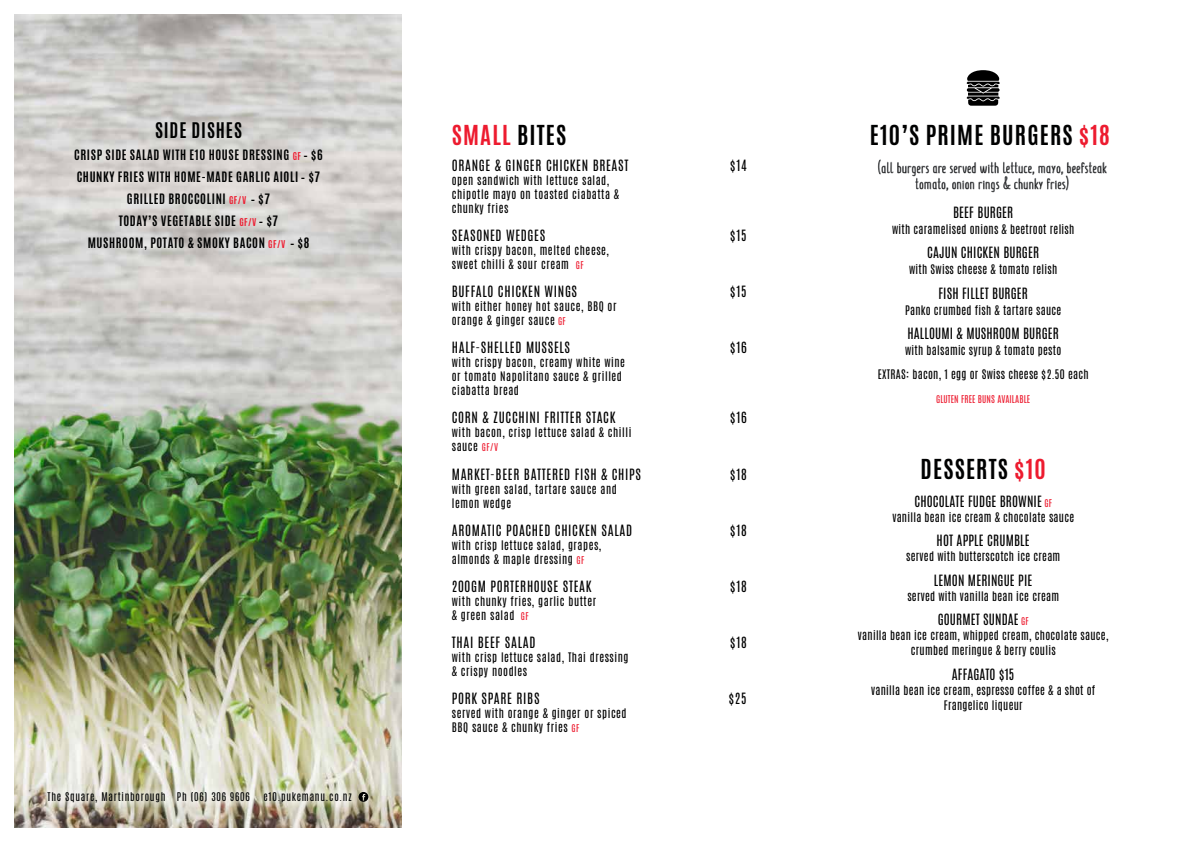
<style>
.page{position:relative;width:1191px;height:842px;background:#fff}
.page>*{position:absolute;margin:0;border:0;box-sizing:border-box;transform-origin:0 0}
.t1{font:700 23px "Antonio";letter-spacing:.05em;color:#000101}
.t2{font:700 23px "Antonio";letter-spacing:.05em;color:#ed1b2f}
.t3{font:700 18px "Antonio";letter-spacing:.05em;color:#000101}
.t4{font:16px/16px "Summer Font";letter-spacing:.05em;color:#000;text-align:center}
.t5{font:13px "Antonio";letter-spacing:.05em;color:#000101}
.t6{font:13px "Antonio";letter-spacing:.01em;color:#000}
.t7{font:700 12px/21.9px "Antonio";letter-spacing:.05em;color:#000101;text-align:center}
.t8{font:11px/14px "Antonio";letter-spacing:.05em;color:#000}
.t9{font:11px/15px "Antonio";letter-spacing:.025em;color:#000;text-align:center}
.t10{font:10px "Antonio";letter-spacing:.075em;color:#000101}
.t11{font:9px "Antonio";letter-spacing:.01em;color:#ed1b2f}
.s1{font-size:9px;color:#ed1b2f}
.s2{color:#000}
.s3{color:#ed1b2f}
</style>
<div class="page">
<svg style="left:878px;top:159px;width:229px;height:34px"></svg>
<svg style="left:966px;top:70px;width:33px;height:36px"></svg>
<img style="left:14px;top:14px;width:388px;height:814px">
<div style="left:41px;top:785px;width:317px;height:25px;background:#fff;opacity:.86"></div>
<div style="left:352px;top:786px;width:23px;height:22px;background:#fff;opacity:.86"></div>
<svg style="left:358px;top:792px;width:10px;height:10px"></svg>
<h2 class="t3" style="left:155px;top:117px;width:88px">SIDE DISHES</h2>
<p class="t7" style="left:74px;top:144px;width:250px">CRISP SIDE SALAD WITH E10 HOUSE DRESSING <span class="s1">GF</span> <span class="s2">–</span> $6<br>CHUNKY FRIES WITH HOME-MADE GARLIC AIOLI <span class="s2">–</span> $7<br>GRILLED BROCCOLINI <span class="s1">GF/V</span> <span class="s2">–</span> $7<br>TODAY’S VEGETABLE SIDE <span class="s1">GF/V</span> <span class="s2">–</span> $7<br>MUSHROOM, POTATO &amp; SMOKY BACON <span class="s1">GF/V</span> <span class="s2">–</span> $8</p>
<p class="t10" style="left:48px;top:789px;width:204px">The Square, Martinborough Ph (06) 306 9606</p>
<p class="t10" style="left:263px;top:789px;width:90px">e10.pukemanu.co.nz</p>
<h1 class="t2" style="left:452px;top:118px;width:116px">SMALL <span class="s2">BITES</span></h1>
<p class="t5" style="left:452px;top:156px;width:178px">ORANGE &amp; GINGER CHICKEN BREAST</p>
<p class="t5" style="left:730px;top:156px;width:18px">$14</p>
<p class="t8" style="left:452px;top:173px;width:169px">open sandwich with lettuce salad, chipotle mayo on toasted ciabatta &amp; chunky fries</p>
<p class="t5" style="left:452px;top:226px;width:95px">SEASONED WEDGES</p>
<p class="t5" style="left:730px;top:226px;width:18px">$15</p>
<p class="t8" style="left:452px;top:243px;width:159px">with crispy bacon, melted cheese, sweet chilli &amp; sour cream <span class="s1">GF</span></p>
<p class="t5" style="left:452px;top:282px;width:127px">BUFFALO CHICKEN WINGS</p>
<p class="t5" style="left:730px;top:282px;width:18px">$15</p>
<p class="t8" style="left:452px;top:299px;width:166px">with either honey hot sauce, BBQ or orange &amp; ginger sauce <span class="s1">GF</span></p>
<p class="t5" style="left:452px;top:338px;width:120px">HALF-SHELLED MUSSELS</p>
<p class="t5" style="left:730px;top:338px;width:18px">$16</p>
<p class="t8" style="left:452px;top:356px;width:175px">with crispy bacon, creamy white wine or tomato Napolitano sauce &amp; grilled ciabatta bread</p>
<p class="t5" style="left:452px;top:408px;width:165px">CORN &amp; ZUCCHINI FRITTER STACK</p>
<p class="t5" style="left:730px;top:408px;width:18px">$16</p>
<p class="t8" style="left:452px;top:426px;width:181px">with bacon, crisp lettuce salad &amp; chilli sauce <span class="s1">GF/V</span></p>
<p class="t5" style="left:452px;top:464px;width:191px">MARKET-BEER BATTERED FISH &amp; CHIPS</p>
<p class="t5" style="left:730px;top:464px;width:18px">$18</p>
<p class="t8" style="left:452px;top:482px;width:167px">with green salad, tartare sauce and lemon wedge</p>
<p class="t5" style="left:452px;top:521px;width:182px">AROMATIC POACHED CHICKEN SALAD</p>
<p class="t5" style="left:730px;top:521px;width:18px">$18</p>
<p class="t8" style="left:452px;top:538px;width:151px">with crisp lettuce salad, grapes, almonds &amp; maple dressing <span class="s1">GF</span></p>
<p class="t5" style="left:452px;top:577px;width:141px">200GM PORTERHOUSE STEAK</p>
<p class="t5" style="left:730px;top:577px;width:18px">$18</p>
<p class="t8" style="left:452px;top:594px;width:146px">with chunky fries, garlic butter &amp; green salad <span class="s1">GF</span></p>
<p class="t5" style="left:452px;top:633px;width:85px">THAI BEEF SALAD</p>
<p class="t5" style="left:730px;top:633px;width:18px">$18</p>
<p class="t8" style="left:452px;top:650px;width:178px">with crisp lettuce salad, Thai dressing &amp; crispy noodles</p>
<p class="t5" style="left:452px;top:689px;width:89px">PORK SPARE RIBS</p>
<p class="t5" style="left:728px;top:689px;width:20px">$25</p>
<p class="t8" style="left:452px;top:707px;width:176px">served with orange &amp; ginger or spiced<br>BBQ sauce &amp; chunky fries <span class="s1">GF</span></p>
<h1 class="t1" style="left:870px;top:118px;width:241px">E10’S PRIME BURGERS <span class="s3">$18</span></h1>
<h3 class="t4" style="left:878px;top:159px;width:230px">(all burgers are served with lettuce, mayo, beefsteak tomato, onion rings &amp; chunky fries)</h3>
<p class="t6" style="left:953px;top:203px;width:62px">BEEF BURGER</p>
<p class="t9" style="left:892px;top:222px;width:184px">with caramelised onions &amp; beetroot relish</p>
<p class="t6" style="left:927px;top:243px;width:113px">CAJUN CHICKEN BURGER</p>
<p class="t9" style="left:909px;top:262px;width:150px">with Swiss cheese &amp; tomato relish</p>
<p class="t6" style="left:938px;top:284px;width:91px">FISH FILLET BURGER</p>
<p class="t9" style="left:905px;top:303px;width:158px">Panko crumbed fish &amp; tartare sauce</p>
<p class="t6" style="left:907px;top:324px;width:153px">HALLOUMI &amp; MUSHROOM BURGER</p>
<p class="t9" style="left:878px;top:339px;width:212px;line-height:23.5px">with balsamic syrup &amp; tomato pesto<br>EXTRAS: bacon, 1 egg or Swiss cheese $2.50 each</p>
<p class="t11" style="left:936px;top:393px;width:96px">GLUTEN FREE BUNS AVAILABLE</p>
<h1 class="t1" style="left:920px;top:452px;width:127px">DESSERTS <span class="s3">$10</span></h1>
<p class="t6" style="left:914px;top:492px;width:139px">CHOCOLATE FUDGE BROWNIE <span class="s1">GF</span></p>
<p class="t9" style="left:892px;top:510px;width:183px">vanilla bean ice cream &amp; chocolate sauce</p>
<p class="t6" style="left:936px;top:531px;width:95px">HOT APPLE CRUMBLE</p>
<p class="t9" style="left:906px;top:549px;width:156px">served with butterscotch ice cream</p>
<p class="t6" style="left:934px;top:571px;width:100px">LEMON MERINGUE PIE</p>
<p class="t9" style="left:907px;top:589px;width:153px">served with vanilla bean ice cream</p>
<p class="t6" style="left:937px;top:610px;width:93px">GOURMET SUNDAE <span class="s1">GF</span></p>
<p class="t9" style="left:858px;top:628px;width:252px">vanilla bean ice cream, whipped cream, chocolate sauce, crumbed meringue &amp; berry coulis</p>
<p class="t6" style="left:951px;top:665px;width:64px">AFFAGATO $15</p>
<p class="t9" style="left:871px;top:683px;width:225px">vanilla bean ice cream, espresso coffee &amp; a shot of<br>Frangelico liqueur</p>
</div>
